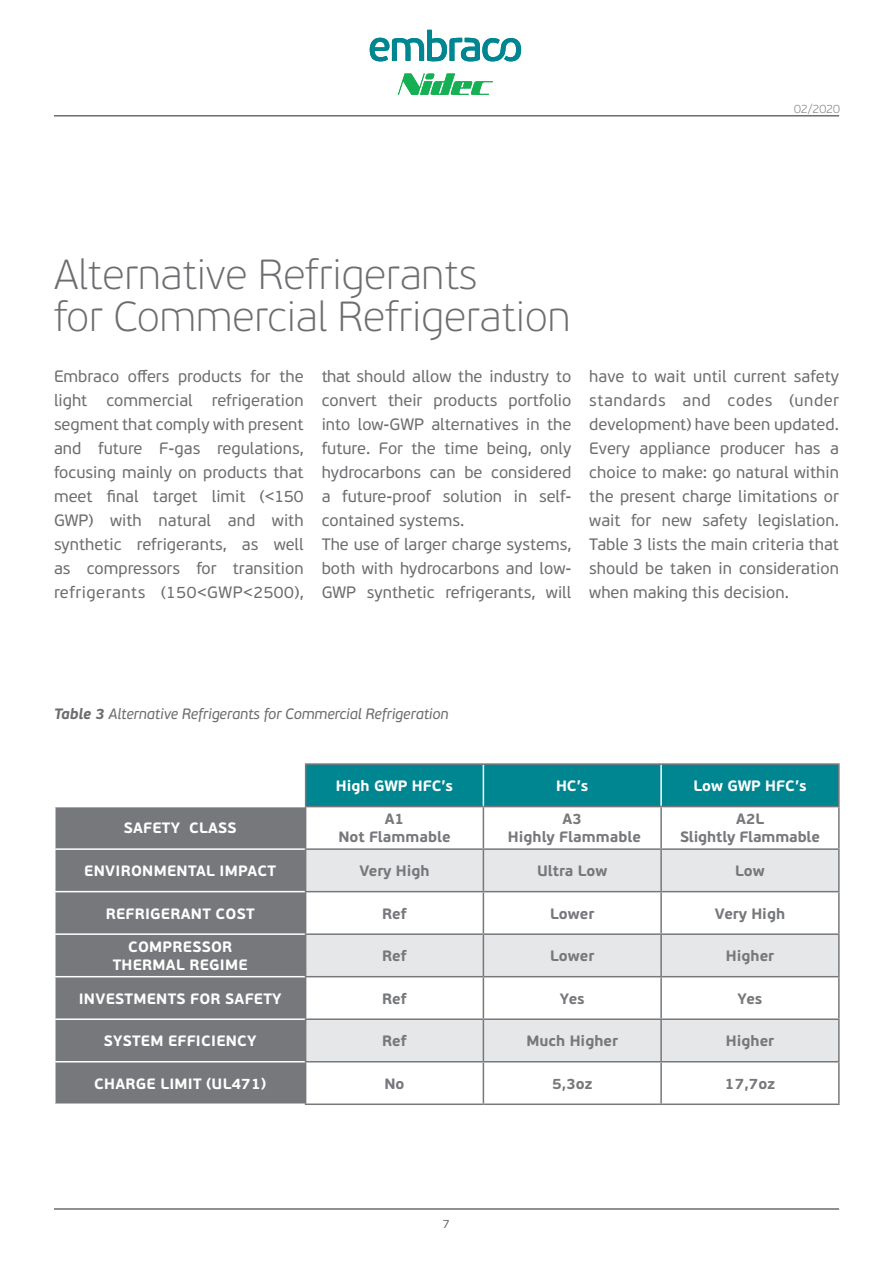
<style>
.page{position:relative;width:893px;height:1263px;background:#fff}
.page>*{position:absolute;margin:0;border:0;box-sizing:border-box;transform-origin:0 0}
.t1{font:100 42px/42px "Embraco Beau Sans";color:#6c6d70}
.t2{font:16.5px/24px "Embraco Beau Sans";color:#6c6d70;text-align:justify}
.t3{font:700 15px/18px "Embraco Beau Sans";color:#76787b;text-align:center}
.t4{font:700 15px/18px "Embraco Beau Sans";letter-spacing:.02em;color:#fff;text-align:center}
.t5{font:italic 15px "Embraco Beau Sans";letter-spacing:-.01em;color:#6c6d70}
.t6{font:700 15px "Embraco Beau Sans";color:#fff}
.t7{font:100 12px "Embraco Beau Sans";color:#6c6d70}
.t8{font:12px "Embraco Beau Sans";color:#6c6d70}
.s1{font-weight:700}
</style>
<div class="page">
<hr style="left:54px;top:1208px;width:785px;height:2px;background:#6c6d70">
<hr style="left:54px;top:115px;width:785px;height:2px;background:#6c6d70">
<svg style="left:370px;top:30px;width:151px;height:32px"></svg>
<svg style="left:398px;top:74px;width:95px;height:21px"></svg>
<div style="left:306px;top:765px;width:532px;height:41px;background:#008691"></div>
<div style="left:56px;top:807px;width:249px;height:296px;background:#76787b"></div>
<svg style="left:306px;top:807px;width:532px;height:296px"></svg>
<svg style="left:306px;top:850px;width:532px;height:211px;fill:#e6e7e9"></svg>
<hr style="left:483px;top:765px;width:1px;height:41px;background:#fff">
<hr style="left:54px;top:848px;width:251px;height:2px;background:#fff">
<hr style="left:54px;top:891px;width:251px;height:1px;background:#fff">
<hr style="left:54px;top:933px;width:251px;height:2px;background:#fff">
<hr style="left:54px;top:976px;width:251px;height:1px;background:#fff">
<hr style="left:54px;top:1018px;width:251px;height:2px;background:#fff">
<hr style="left:54px;top:1061px;width:251px;height:1px;background:#fff">
<hr style="left:305px;top:848px;width:178px;height:2px;background:#76787b">
<hr style="left:483px;top:848px;width:178px;height:2px;background:#76787b">
<hr style="left:661px;top:848px;width:179px;height:2px;background:#76787b">
<hr style="left:305px;top:891px;width:178px;height:1px;background:#76787b">
<hr style="left:483px;top:891px;width:178px;height:1px;background:#76787b">
<hr style="left:661px;top:891px;width:179px;height:1px;background:#76787b">
<hr style="left:660px;top:765px;width:2px;height:41px;background:#fff">
<hr style="left:483px;top:807px;width:1px;height:41px;background:#76787b">
<hr style="left:660px;top:807px;width:2px;height:41px;background:#76787b">
<hr style="left:483px;top:850px;width:1px;height:41px;background:#76787b">
<hr style="left:660px;top:850px;width:2px;height:41px;background:#76787b">
<hr style="left:483px;top:892px;width:1px;height:41px;background:#76787b">
<hr style="left:660px;top:892px;width:2px;height:41px;background:#76787b">
<hr style="left:483px;top:935px;width:1px;height:41px;background:#76787b">
<hr style="left:660px;top:935px;width:2px;height:41px;background:#76787b">
<hr style="left:483px;top:977px;width:1px;height:41px;background:#76787b">
<hr style="left:660px;top:977px;width:2px;height:41px;background:#76787b">
<hr style="left:483px;top:1020px;width:1px;height:41px;background:#76787b">
<hr style="left:660px;top:1020px;width:2px;height:41px;background:#76787b">
<hr style="left:483px;top:1062px;width:1px;height:41px;background:#76787b">
<hr style="left:660px;top:1062px;width:2px;height:41px;background:#76787b">
<hr style="left:305px;top:807px;width:1px;height:41px;background:#76787b">
<hr style="left:838px;top:807px;width:2px;height:41px;background:#76787b">
<hr style="left:305px;top:850px;width:1px;height:41px;background:#76787b">
<hr style="left:838px;top:850px;width:2px;height:41px;background:#76787b">
<hr style="left:305px;top:892px;width:1px;height:41px;background:#76787b">
<hr style="left:838px;top:892px;width:2px;height:41px;background:#76787b">
<hr style="left:305px;top:977px;width:1px;height:41px;background:#76787b">
<hr style="left:838px;top:977px;width:2px;height:41px;background:#76787b">
<hr style="left:305px;top:1062px;width:1px;height:41px;background:#76787b">
<hr style="left:838px;top:1062px;width:2px;height:41px;background:#76787b">
<hr style="left:305px;top:1103px;width:178px;height:2px;background:#76787b">
<hr style="left:483px;top:1103px;width:178px;height:2px;background:#76787b">
<hr style="left:661px;top:1103px;width:179px;height:2px;background:#76787b">
<hr style="left:305px;top:933px;width:178px;height:2px;background:#76787b">
<hr style="left:305px;top:935px;width:1px;height:41px;background:#76787b">
<hr style="left:483px;top:933px;width:178px;height:2px;background:#76787b">
<hr style="left:661px;top:933px;width:179px;height:2px;background:#76787b">
<hr style="left:838px;top:935px;width:2px;height:41px;background:#76787b">
<hr style="left:305px;top:976px;width:178px;height:1px;background:#76787b">
<hr style="left:483px;top:976px;width:178px;height:1px;background:#76787b">
<hr style="left:661px;top:976px;width:179px;height:1px;background:#76787b">
<hr style="left:305px;top:1018px;width:178px;height:2px;background:#76787b">
<hr style="left:305px;top:1020px;width:1px;height:41px;background:#76787b">
<hr style="left:483px;top:1018px;width:178px;height:2px;background:#76787b">
<hr style="left:661px;top:1018px;width:179px;height:2px;background:#76787b">
<hr style="left:838px;top:1020px;width:2px;height:41px;background:#76787b">
<hr style="left:305px;top:1061px;width:178px;height:1px;background:#76787b">
<hr style="left:483px;top:1061px;width:178px;height:1px;background:#76787b">
<hr style="left:661px;top:1061px;width:179px;height:1px;background:#76787b">
<hr style="left:305px;top:763px;width:178px;height:2px;background:#76787b">
<hr style="left:305px;top:765px;width:1px;height:41px;background:#76787b">
<hr style="left:483px;top:763px;width:178px;height:2px;background:#76787b">
<hr style="left:661px;top:763px;width:179px;height:2px;background:#76787b">
<hr style="left:838px;top:765px;width:2px;height:41px;background:#76787b">
<hr style="left:305px;top:806px;width:178px;height:1px;background:#76787b">
<hr style="left:483px;top:806px;width:178px;height:1px;background:#76787b">
<hr style="left:661px;top:806px;width:179px;height:1px;background:#76787b">
<p class="t7" style="left:794px;top:102px;width:47px">02/2020</p>
<p class="t1" style="left:54px;top:253px;width:518px">Alternative Refrigerants<br>for Commercial Refrigeration</p>
<p class="t2" style="left:54px;top:365px;width:251px">Embraco offers products for the light commercial refrigeration segment that comply with present and future F-gas regulations, focusing mainly on products that meet final target limit (&lt;150<br>GWP) with natural and with synthetic refrigerants, as well as compressors for transition refrigerants (150&lt;GWP&lt;2500),</p>
<p class="t2" style="left:322px;top:365px;width:251px">that should allow the industry to convert their products portfolio into low-GWP alternatives in the future. For the time being, only hydrocarbons can be considered a future-proof solution in self&shy;contained systems.</p>
<p class="t2" style="left:322px;top:533px;width:251px">The use of larger charge systems, both with hydrocarbons and low-GWP synthetic refrigerants, will</p>
<p class="t2" style="left:589px;top:365px;width:251px">have to wait until current safety standards and codes (under development) have been updated.</p>
<p class="t2" style="left:589px;top:437px;width:251px">Every appliance producer has a choice to make: go natural within the present charge limitations or wait for new safety legislation.<br>Table 3 lists the main criteria that should be taken in consideration when making this decision.</p>
<p class="t5" style="left:54px;top:705px;width:396px"><span class="s1">Table 3</span> Alternative Refrigerants for Commercial Refrigeration</p>
<p class="t6" style="left:336px;top:776px;width:119px">High GWP HFC’s</p>
<p class="t4" style="left:556px;top:777px;width:34px">HC’s</p>
<p class="t6" style="left:693px;top:776px;width:114px">Low GWP HFC’s</p>
<p class="t4" style="left:124px;top:819px;width:114px">SAFETY CLASS</p>
<p class="t3" style="left:338px;top:810px;width:114px">A1<br>Not Flammable</p>
<p class="t3" style="left:508px;top:810px;width:134px">A3<br>Highly Flammable</p>
<p class="t3" style="left:680px;top:810px;width:141px">A2L<br>Slightly Flammable</p>
<p class="t4" style="left:84px;top:862px;width:193px">ENVIRONMENTAL IMPACT</p>
<p class="t3" style="left:359px;top:862px;width:72px">Very High</p>
<p class="t3" style="left:537px;top:862px;width:72px">Ultra Low</p>
<p class="t3" style="left:735px;top:862px;width:31px">Low</p>
<p class="t4" style="left:106px;top:905px;width:150px">REFRIGERANT COST</p>
<p class="t3" style="left:382px;top:905px;width:26px">Ref</p>
<p class="t3" style="left:550px;top:905px;width:45px">Lower</p>
<p class="t3" style="left:715px;top:905px;width:72px">Very High</p>
<p class="t4" style="left:113px;top:938px;width:136px">COMPRESSOR<br>THERMAL REGIME</p>
<p class="t3" style="left:382px;top:947px;width:26px">Ref</p>
<p class="t3" style="left:550px;top:947px;width:45px">Lower</p>
<p class="t3" style="left:726px;top:947px;width:50px">Higher</p>
<p class="t4" style="left:79px;top:990px;width:204px">INVESTMENTS FOR SAFETY</p>
<p class="t3" style="left:382px;top:990px;width:26px">Ref</p>
<p class="t3" style="left:560px;top:990px;width:26px">Yes</p>
<p class="t3" style="left:738px;top:990px;width:26px">Yes</p>
<p class="t4" style="left:104px;top:1032px;width:154px">SYSTEM EFFICIENCY</p>
<p class="t3" style="left:382px;top:1032px;width:26px">Ref</p>
<p class="t3" style="left:527px;top:1032px;width:93px">Much Higher</p>
<p class="t3" style="left:726px;top:1032px;width:50px">Higher</p>
<p class="t4" style="left:94px;top:1075px;width:173px">CHARGE LIMIT (UL471)</p>
<p class="t3" style="left:384px;top:1075px;width:22px">No</p>
<p class="t3" style="left:552px;top:1075px;width:42px">5,3oz</p>
<p class="t3" style="left:725px;top:1075px;width:52px">17,7oz</p>
<p class="t8" style="left:443px;top:1216px;width:9px">7</p>
</div>
